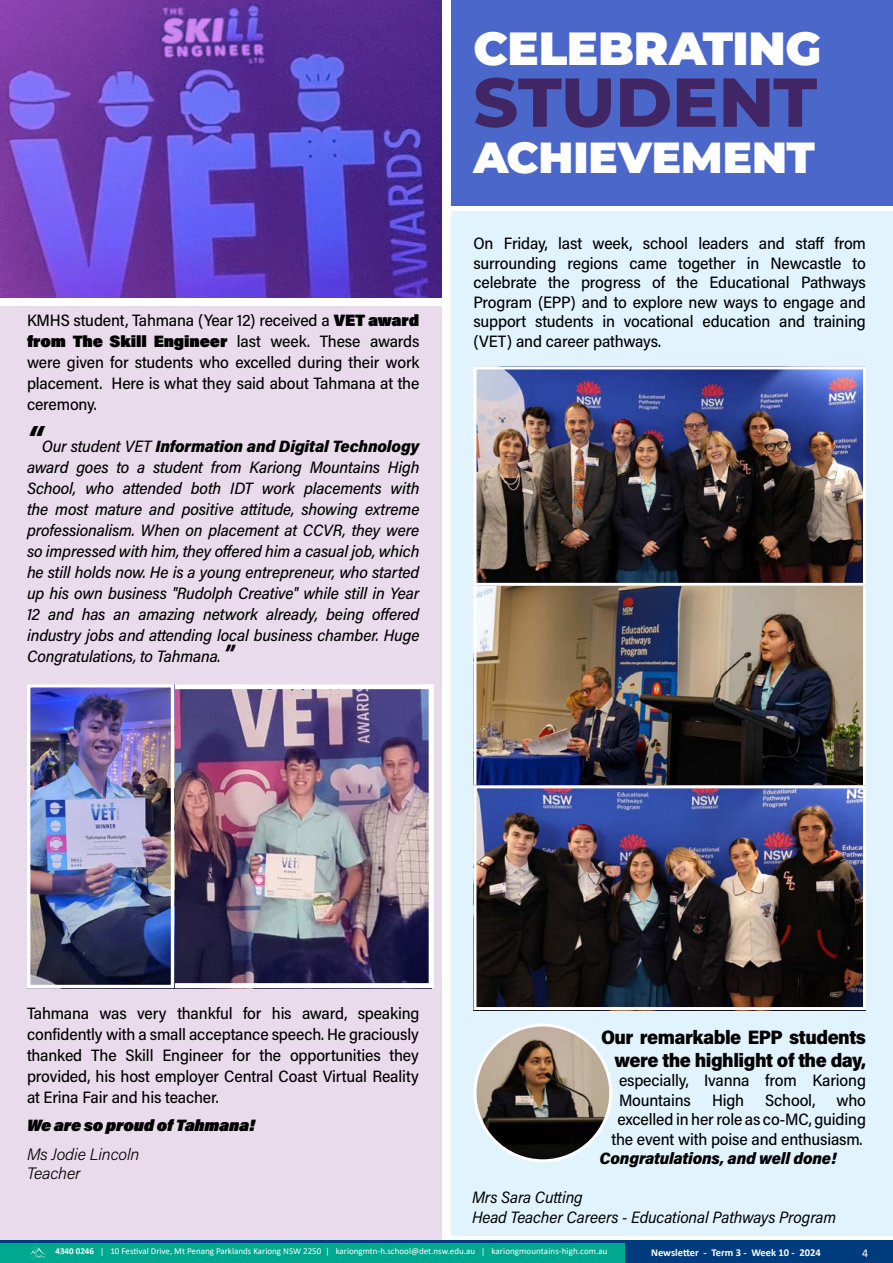
<style>
.page{position:relative;width:893px;height:1263px;background:#fff}
.page>*{position:absolute;margin:0;border:0;box-sizing:border-box;transform-origin:0 0}
.Heading_2_Montserrat{font:800 69px "Montserrat";letter-spacing:-.005em;color:#412666}
.Heading_2_Montserrat-2{font:900 46.5px "Montserrat";letter-spacing:-.005em;color:#fff}
.Heading_2_Montserrat-3{font:900 43.5px "Montserrat";color:#fff}
.KMHS_Body{font:900 19.5px/22.5px "Acumin Pro Semi Cond";letter-spacing:-.025em;color:#000;text-align:right}
.KMHS_Body-2{font:italic 500 16.5px/21px "Acumin Pro Semi Cond";letter-spacing:-.01em;color:#000;text-align:justify}
.KMHS_Body-3{font:16.5px/21px "Acumin Variable Concept";letter-spacing:-.01em;color:#000;text-align:justify}
.KMHS_Body-4{font:500 16.5px/19.5px "Acumin Pro Semi Cond";letter-spacing:-.01em;color:#000;text-align:justify}
.KMHS_Body-5{font:italic 16.5px "Acumin Pro Semi Cond";letter-spacing:-.01em;color:#000}
.KMHS_Body-6{font:italic 900 16.5px "Acumin Pro Semi Cond";letter-spacing:-.01em;color:#000}
.t1{font:12px "Calibri";color:#fff}
.t2{font:700 10.5px "Calibri";color:#fff}
.t3{font:9px "Calibri";color:#fff}
.s1{font-weight:900;font-size:36px}
.s2{font-weight:900}
.s3{font-family:"Acumin Variable Concept";font-weight:400;font-style:normal;font-size:24px}
.s4{font-weight:700}
</style>
<div class="page">
<svg style="left:0;top:1240px;width:893px;height:4px;background:#004e80"></svg>
<div style="left:0;top:1244px;width:893px;height:19px;background:#00a88f"></div>
<div style="left:626px;top:1244px;width:267px;height:19px;background:#003c7e"></div>
<svg style="left:30px;top:1247px;width:17px;height:10px"></svg>
<div style="left:451px;top:212px;width:442px;height:1024px;background:#e1f4fd"></div>
<div style="left:0;top:306px;width:442px;height:934px;background:#eadbec"></div>
<img style="left:0;top:0;width:442px;height:297px">
<div style="left:451px;top:0;width:442px;height:206px;background:#4b67ca"></div>
<img style="left:175px;top:690px;width:253px;height:292px">
<div style="left:169px;top:684px;width:265px;height:304px;border:5px solid #fff"></div>
<img style="left:31px;top:688px;width:139px;height:296px">
<div style="left:27px;top:684px;width:147px;height:304px;border:3px solid #fff"></div>
<img style="left:477px;top:587px;width:385px;height:198px">
<div style="left:473px;top:583px;width:393px;height:206px;border:3px solid #fff"></div>
<img style="left:477px;top:789px;width:385px;height:217px">
<div style="left:473px;top:785px;width:393px;height:225px;border:3px solid #fff"></div>
<img style="left:477px;top:370px;width:385px;height:212px">
<div style="left:473px;top:366px;width:393px;height:220px;border:3px solid #fff"></div>
<img style="left:475px;top:1025px;width:136px;height:136px;border-radius:68px">
<div style="left:473px;top:1023px;width:139px;height:139px;border:3px solid #fff;border-radius:50%"></div>
<p class="KMHS_Body-3" style="left:27px;top:309px;width:394px">KMHS student, Tahmana (Year 12) received a VET award from The Skill Engineer last week. These awards were given for students who excelled during their work placement. Here is what they said about Tahmana at the ceremony.</p>
<p class="KMHS_Body-2" style="left:27px;top:435px;width:394px"><span class="s1">“</span>Our student VET <span class="s2">Information and Digital Technology </span>award goes to a student from Kariong Mountains High School, who attended both IDT work placements with the most mature and positive attitude, showing extreme professionalism. When on placement at CCVR, they were so impressed with him, they offered him a casual job, which he still holds now. He is a young entrepreneur, who started up his own business "Rudolph Creative" while still in Year 12 and has an amazing network already, being offered industry jobs and attending local business chamber. Huge Congratulations, to Tahmana. <span class="s3">”</span></p>
<p class="Heading_2_Montserrat-2" style="left:473px;top:14px;width:349px">CELEBRATING</p>
<p class="Heading_2_Montserrat" style="left:473px;top:52px;width:345px">STUDENT</p>
<p class="Heading_2_Montserrat-3" style="left:473px;top:125px;width:343px">ACHIEVEMENT</p>
<p class="KMHS_Body-4" style="left:473px;top:233px;width:394px">On Friday, last week, school leaders and staff from surrounding regions came together in Newcastle to celebrate the progress of the Educational Pathways Program (EPP) and to explore new ways to engage and support students in vocational education and training (VET) and career pathways.</p>
<p class="KMHS_Body-3" style="left:27px;top:1002px;width:394px">Tahmana was very thankful for his award, speaking confidently with a small acceptance speech. He graciously thanked The Skill Engineer for the opportunities they provided, his host employer Central Coast Virtual Reality at Erina Fair and his teacher.</p>
<p class="KMHS_Body-3" style="left:27px;top:1114px;width:230px">We are so proud of Tahmana!</p>
<p class="KMHS_Body-3" style="left:27px;top:1143px;width:114px">Ms Jodie Lincoln</p>
<p class="KMHS_Body-3" style="left:27px;top:1162px;width:55px">Teacher</p>
<p class="KMHS_Body" style="left:601px;top:1025px;width:266px">Our remarkable EPP students were the highlight of the day,</p>
<p class="KMHS_Body-4" style="left:619px;top:1070px;width:248px">especially, Ivanna from Kariong<br>Mountains</p>
<p class="KMHS_Body-4" style="left:611px;top:1089px;width:256px;text-align:right">who<br>excelled in her role as co-MC, guiding the event with poise and enthusiasm.</p>
<p class="KMHS_Body-6" style="left:599px;top:1147px;width:238px">Congratulations, and well done!</p>
<p class="KMHS_Body-4" style="left:712px;top:1089px;width:34px">High</p>
<p class="KMHS_Body-4" style="left:765px;top:1089px;width:52px">School,</p>
<p class="KMHS_Body-5" style="left:472px;top:1186px;width:112px">Mrs Sara Cutting</p>
<p class="KMHS_Body-5" style="left:472px;top:1205px;width:366px">Head Teacher Careers - Educational Pathways Program</p>
<p class="t3" style="left:56px;top:1245px;width:554px"><span class="s4">4340 0246</span> | 10 Festival Drive, Mt Penang Parklands Kariong NSW 2250 | kariongmtn-h.school@det.nsw.edu.au | kariongmountains-high.com.au</p>
<p class="t2" style="left:651px;top:1245px;width:171px">Newsletter - Term 3 - Week 10 - 2024</p>
<p class="t1" style="left:862px;top:1244px;width:8px">4</p>
</div>
